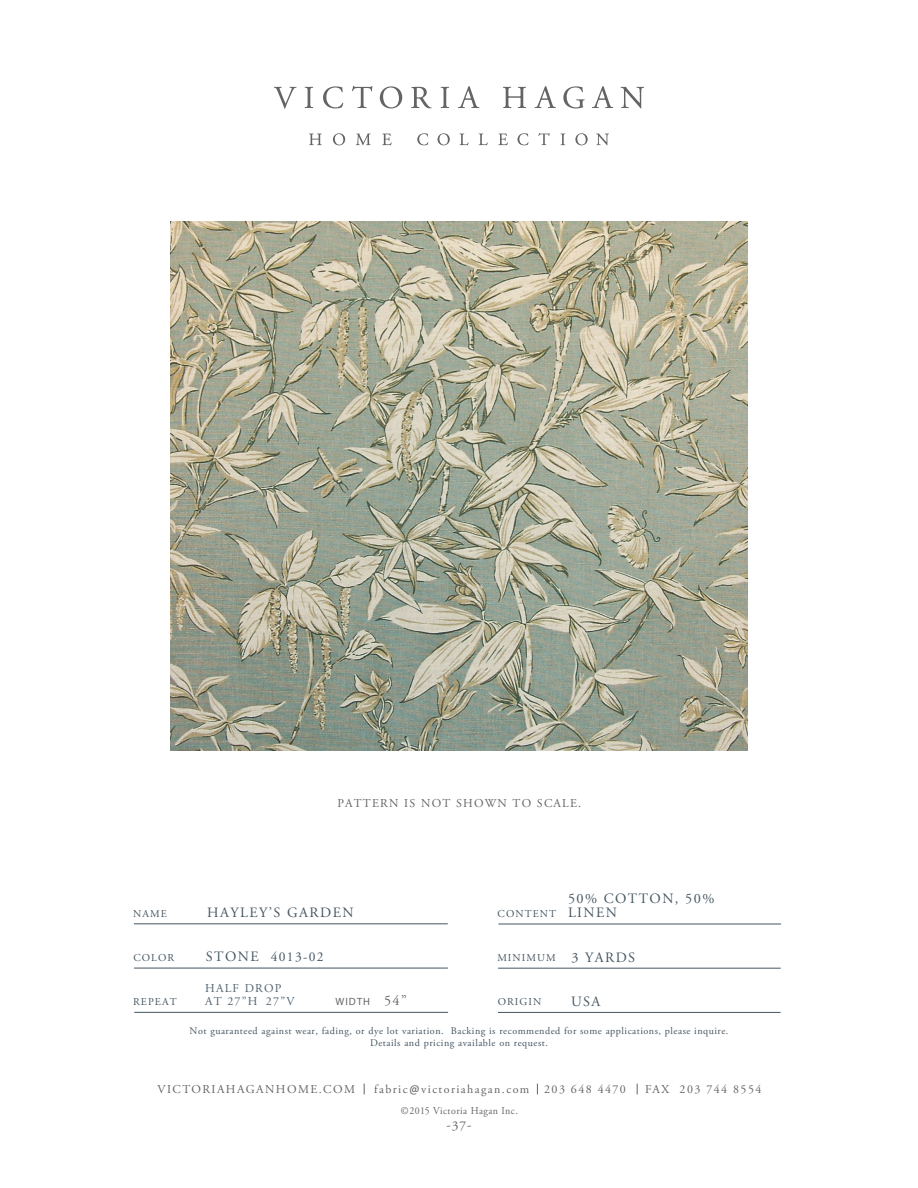
<style>
.page{position:relative;width:918px;height:1188px;background:#fff}
.page>*{position:absolute;margin:0;border:0;box-sizing:border-box;transform-origin:0 0}
.t1{font:14.25px/13.5px "Adobe Garamond Pro";letter-spacing:.1em;color:#455560}
.t2{font:14.25px "Adobe Garamond Pro";color:#636466}
.t3{font:13.5px "Adobe Garamond Pro";letter-spacing:.1em;color:#455560}
.t4{font:13.5px "Adobe Garamond Pro";color:#636466}
.t5{font:12px "Adobe Garamond Pro";letter-spacing:.12em;color:#636466}
.t6{font:12px "Adobe Garamond Pro";letter-spacing:.1em;color:#636466}
.t7{font:12px/13.5px "Adobe Garamond Pro";letter-spacing:.1em;color:#51626e}
.t8{font:10.5px "Adobe Garamond Pro";letter-spacing:.1em;color:#455560}
.t9{font:10.5px "Adobe Garamond Pro";letter-spacing:.05em;color:#636466;scale:.94 1}
.t10{font:10.5px "Myriad Pro";letter-spacing:.1em;color:#636466}
.t11{font:10.2px/12px "Adobe Garamond Pro";letter-spacing:.05em;color:#455560;text-align:center}
.s1{font-size:14.25px}
.s2{font-family:"Calibri"}
</style>
<div class="page">
<svg style="left:274px;top:87px;width:23px;height:21px"></svg>
<svg style="left:305px;top:87px;width:8px;height:21px"></svg>
<svg style="left:323px;top:86px;width:20px;height:22px"></svg>
<svg style="left:352px;top:86px;width:20px;height:22px"></svg>
<svg style="left:380px;top:86px;width:22px;height:22px"></svg>
<svg style="left:411px;top:87px;width:21px;height:21px"></svg>
<svg style="left:441px;top:87px;width:8px;height:21px"></svg>
<svg style="left:503px;top:87px;width:23px;height:21px"></svg>
<svg style="left:563px;top:86px;width:22px;height:22px"></svg>
<svg style="left:621px;top:87px;width:23px;height:21px"></svg>
<svg style="left:592px;top:86px;width:21px;height:22px"></svg>
<svg style="left:535px;top:86px;width:21px;height:22px"></svg>
<svg style="left:458px;top:86px;width:21px;height:22px"></svg>
<svg style="left:309px;top:134px;width:13px;height:11px"></svg>
<svg style="left:333px;top:133px;width:12px;height:12px"></svg>
<svg style="left:356px;top:134px;width:15px;height:11px"></svg>
<svg style="left:382px;top:134px;width:10px;height:11px"></svg>
<svg style="left:417px;top:133px;width:11px;height:12px"></svg>
<svg style="left:438px;top:133px;width:12px;height:12px"></svg>
<svg style="left:460px;top:134px;width:9px;height:11px"></svg>
<svg style="left:479px;top:134px;width:9px;height:11px"></svg>
<svg style="left:498px;top:134px;width:10px;height:11px"></svg>
<svg style="left:518px;top:133px;width:11px;height:12px"></svg>
<svg style="left:538px;top:133px;width:12px;height:12px"></svg>
<svg style="left:561px;top:134px;width:4px;height:11px"></svg>
<svg style="left:575px;top:133px;width:13px;height:12px"></svg>
<svg style="left:596px;top:134px;width:13px;height:11px"></svg>
<hr style="left:134px;top:924px;width:314px;height:1px;background:#455560">
<hr style="left:134px;top:968px;width:314px;height:1px;background:#455560">
<hr style="left:498px;top:968px;width:283px;height:1px;background:#455560">
<hr style="left:498px;top:1012px;width:283px;height:1px;background:#455560">
<hr style="left:134px;top:1012px;width:314px;height:1px;background:#455560">
<hr style="left:498px;top:924px;width:283px;height:1px;background:#455560">
<img style="left:170px;top:221px;width:578px;height:530px">
<p class="t6" style="left:337px;top:796px;width:245px">PATTERN IS NOT SHOWN TO SCALE.</p>
<h1 class="t1" style="left:207px;top:906px;width:148px">HAYLEY’S GARDEN</h1>
<p class="t8" style="left:133px;top:907px;width:35px">NAME</p>
<p class="t8" style="left:498px;top:907px;width:60px">CONTENT</p>
<p class="t8" style="left:134px;top:951px;width:42px">COLOR</p>
<h2 class="t3" style="left:206px;top:949px;width:119px"><span class="s1">STONE</span> 4013-02</h2>
<p class="t8" style="left:497px;top:951px;width:60px">MINIMUM</p>
<p class="t7" style="left:205px;top:982px;width:91px">HALF DROP<br>AT 27”H 27”V</p>
<p class="t8" style="left:133px;top:996px;width:45px">REPEAT</p>
<h1 class="t2" style="left:384px;top:992px;width:24px">54”</h1>
<p class="t10" style="left:335px;top:995px;width:36px">WIDTH</p>
<p class="t8" style="left:498px;top:995px;width:45px">ORIGIN</p>
<h1 class="t1" style="left:568px;top:893px;width:148px">50% COTTON, 50%<br>LINEN</h1>
<h1 class="t1" style="left:571px;top:951px;width:65px">3 YARDS</h1>
<h1 class="t1" style="left:571px;top:995px;width:31px">USA</h1>
<p class="t11" style="left:190px;top:1025px;width:540px">Not guaranteed against wear, fading, or dye lot variation. Backing is recommended for some applications, please inquire.<br>Details and pricing available on request.</p>
<p class="t5" style="left:158px;top:1082px;width:199px">VICTORIAHAGANHOME.COM</p>
<p class="t5" style="left:374px;top:1082px;width:253px">fabric<span class="s2">@</span>victoriahagan.com 203 648 4470</p>
<p class="t5" style="left:645px;top:1082px;width:118px">FAX 203 744 8554</p>
<p class="t9" style="left:401px;top:1104px;width:126px">©2015 Victoria Hagan Inc.</p>
<h2 class="t4" style="left:446px;top:1117px;width:27px">-37-</h2>
</div>
